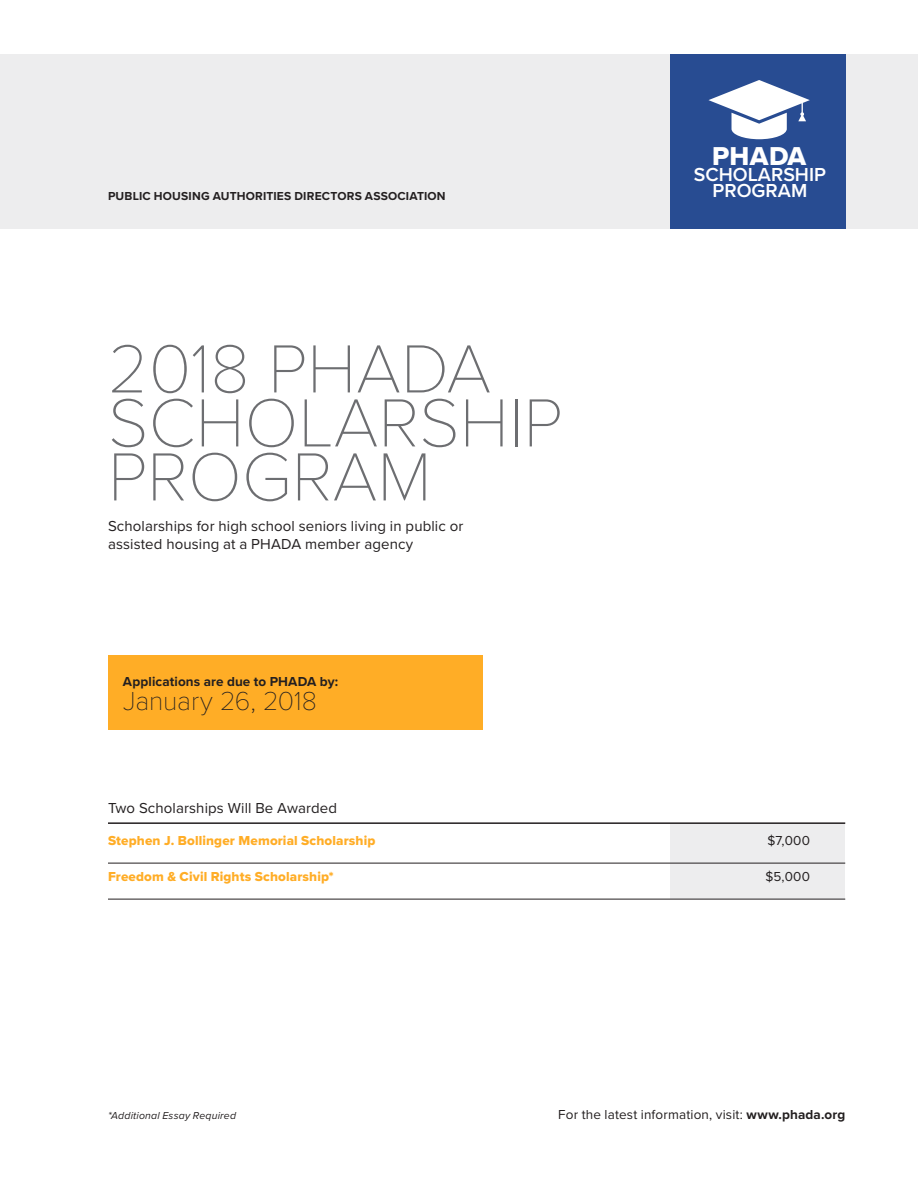
<style>
.page{position:relative;width:918px;height:1188px;background:#fff}
.page>*{position:absolute;margin:0;border:0;box-sizing:border-box;transform-origin:0 0}
.t1{font:100 70.5px/54px "Proxima Nova T";color:#6d6e71}
.t2{font:100 27px "Proxima Nova T";letter-spacing:-.005em;color:#231f20}
.t3{font:26.85px "Proxima Nova Extrabld";letter-spacing:.01em;color:#fff}
.t4{font:600 19.5px/15.6px "Proxima Nova";color:#fff;text-align:center}
.t5{font:15px/18px "Proxima Nova";letter-spacing:.005em;color:#231f20}
.t6{font:13.5px "Proxima Nova Extrabld";letter-spacing:.01em;color:#ffad26}
.t7{font:13.5px "Proxima Nova";letter-spacing:.015em;color:#231f20}
.t8{font:700 13.5px "Proxima Nova";letter-spacing:.005em;color:#231f20}
.t9{font:700 12px "Proxima Nova";letter-spacing:.02em;color:#231f20}
.t10{font:italic 10.5px "Proxima Nova";letter-spacing:.015em;color:#231f20}
.s1{font-weight:700}
</style>
<div class="page">
<div style="left:670px;top:823px;width:175px;height:76px;background:#ededee"></div>
<div style="left:108px;top:655px;width:375px;height:75px;background:#ffad26"></div>
<div style="left:0;top:54px;width:918px;height:175px;background:#ededee"></div>
<hr style="left:108px;top:822px;width:737px;height:2px;background:#231f20">
<hr style="left:108px;top:863px;width:737px;height:1px;background:#231f20">
<hr style="left:108px;top:899px;width:737px;height:1px;background:#231f20">
<div style="left:670px;top:54px;width:176px;height:175px;background:#284c92"></div>
<svg style="left:708px;top:80px;width:102px;height:59px"></svg>
<p class="t9" style="left:108px;top:189px;width:339px">PUBLIC HOUSING AUTHORITIES DIRECTORS ASSOCIATION</p>
<h1 class="t1" style="left:108px;top:343px;width:456px">2018 PHADA<br>SCHOLARSHIP<br>PROGRAM</h1>
<p class="t5" style="left:108px;top:517px;width:357px">Scholarships for high school seniors living in public or assisted housing at a PHADA member agency</p>
<p class="t8" style="left:123px;top:673px;width:217px">Applications are due to PHADA by:</p>
<h2 class="t2" style="left:123px;top:685px;width:196px">January 26, 2018</h2>
<h3 class="t3" style="left:712px;top:140px;width:96px">PHADA</h3>
<h3 class="t4" style="left:694px;top:167px;width:134px">SCHOLARSHIP<br>PROGRAM</h3>
<p class="t5" style="left:108px;top:800px;width:231px">Two Scholarships Will Be Awarded</p>
<p class="t6" style="left:108px;top:832px;width:269px">Stephen J. Bollinger Memorial Scholarship</p>
<p class="t7" style="left:767px;top:832px;width:44px">$7,000</p>
<p class="t6" style="left:108px;top:868px;width:227px">Freedom &amp; Civil Rights Scholarship*</p>
<p class="t7" style="left:765px;top:868px;width:46px">$5,000</p>
<p class="t10" style="left:108px;top:1109px;width:130px">*Additional Essay Required</p>
<p class="t7" style="left:558px;top:1106px;width:289px">For the latest information, visit: <span class="s1">www.phada.org</span></p>
</div>
